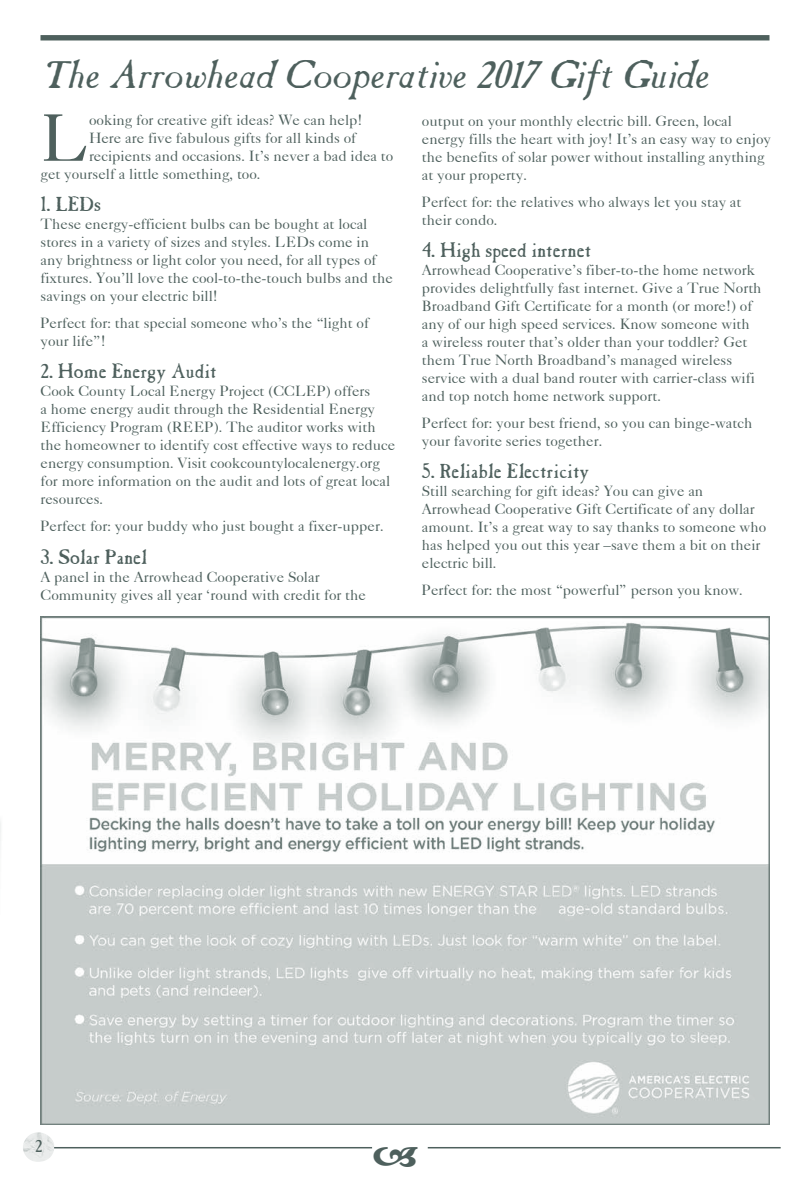
<style>
.page{position:relative;width:810px;height:1188px;background:#fff}
.page>*{position:absolute;margin:0;border:0;box-sizing:border-box;transform-origin:0 0}
.t1{font:67.05px "Casablanca";color:#4e605d}
.t2{font:italic 39px "Casablanca Antique";color:#4e605d}
.t3{font:21px "Casablanca Antique Plain";color:#4e605d}
.t4{font:18px "Casablanca Antique Plain";color:#4e605d}
.t5{font:15px/18px "Casablanca";color:#4e605d}
</style>
<div class="page">
<hr style="left:25px;top:1147px;width:756px;height:1px;background:#4e605d">
<img style="left:23px;top:1132px;width:31px;height:30px">
<div style="left:373px;top:1136px;width:54px;height:24px;background:#fff;border-radius:50%"></div>
<div style="left:372px;top:1135px;width:56px;height:26px;border:2px solid #fff;border-radius:50%"></div>
<svg style="left:40px;top:35px;width:730px;height:5px;fill:#4e605d"></svg>
<img style="left:40px;top:617px;width:729px;height:507px">
<svg style="left:374px;top:1147px;width:44px;height:14px"></svg>
<h2 class="t2" style="left:40px;top:51px;width:670px">The Arrowhead Cooperative 2017 Gift Guide</h2>
<h1 class="t1" style="left:40px;top:97px;width:50px">L</h1>
<p class="t5" style="left:89px;top:110px;width:275px">ooking for creative gift ideas? We can help!</p>
<p class="t5" style="left:422px;top:111px;width:351px">output on your monthly electric bill. Green, local energy fills the heart with joy! It’s an easy way to enjoy the benefits of solar power without installing anything at your property.</p>
<p class="t5" style="left:422px;top:192px;width:321px">Perfect for: the relatives who always let you stay at their condo.</p>
<h3 class="t3" style="left:422px;top:238px;width:171px">4. High speed internet</h3>
<p class="t5" style="left:422px;top:261px;width:341px">Arrowhead Cooperative’s fiber-to-the home network provides delightfully fast internet. Give a True North Broadband Gift Certificate for a month (or more!) of any of our high speed services. Know someone with<br>a wireless router that’s older than your toddler? Get them True North Broadband’s managed wireless service with a dual band router with carrier-class wifi and top notch home network support.</p>
<p class="t5" style="left:422px;top:414px;width:332px">Perfect for: your best friend, so you can binge-watch your favorite series together.</p>
<h3 class="t3" style="left:422px;top:459px;width:169px">5. Reliable Electricity</h3>
<p class="t5" style="left:422px;top:482px;width:346px">Still searching for gift ideas? You can give an Arrowhead Cooperative Gift Certificate of any dollar amount. It’s a great way to say thanks to someone who has helped you out this year –save them a bit on their electric bill.</p>
<p class="t5" style="left:422px;top:581px;width:323px">Perfect for: the most “powerful” person you know.</p>
<p class="t5" style="left:89px;top:128px;width:269px">Here are five fabulous gifts for all kinds of</p>
<p class="t5" style="left:89px;top:146px;width:306px">recipients and occasions. It’s never a bad idea to</p>
<p class="t5" style="left:40px;top:164px;width:222px">get yourself a little something, too.</p>
<h3 class="t3" style="left:40px;top:192px;width:62px">1. LEDs</h3>
<p class="t5" style="left:40px;top:215px;width:354px">These energy-efficient bulbs can be bought at local stores in a variety of sizes and styles. LEDs come in any brightness or light color you need, for all types of fixtures. You’ll love the cool-to-the-touch bulbs and the savings on your electric bill!</p>
<p class="t5" style="left:40px;top:314px;width:330px">Perfect for: that special someone who’s the “light of your life”!</p>
<h3 class="t3" style="left:40px;top:359px;width:178px">2. Home Energy Audit</h3>
<p class="t5" style="left:40px;top:382px;width:356px">Cook County Local Energy Project (CCLEP) offers<br>a home energy audit through the Residential Energy Efficiency Program (REEP). The auditor works with the homeowner to identify cost effective ways to reduce energy consumption. Visit cookcountylocalenergy.org for more information on the audit and lots of great local resources.</p>
<p class="t5" style="left:40px;top:517px;width:345px">Perfect for: your buddy who just bought a fixer-upper.</p>
<h3 class="t3" style="left:40px;top:544px;width:108px">3. Solar Panel</h3>
<p class="t5" style="left:40px;top:567px;width:327px">A panel in the Arrowhead Cooperative Solar<br>Community gives all year ‘round with credit for the</p>
<p class="t4" style="left:35px;top:1136px;width:9px">2</p>
</div>
